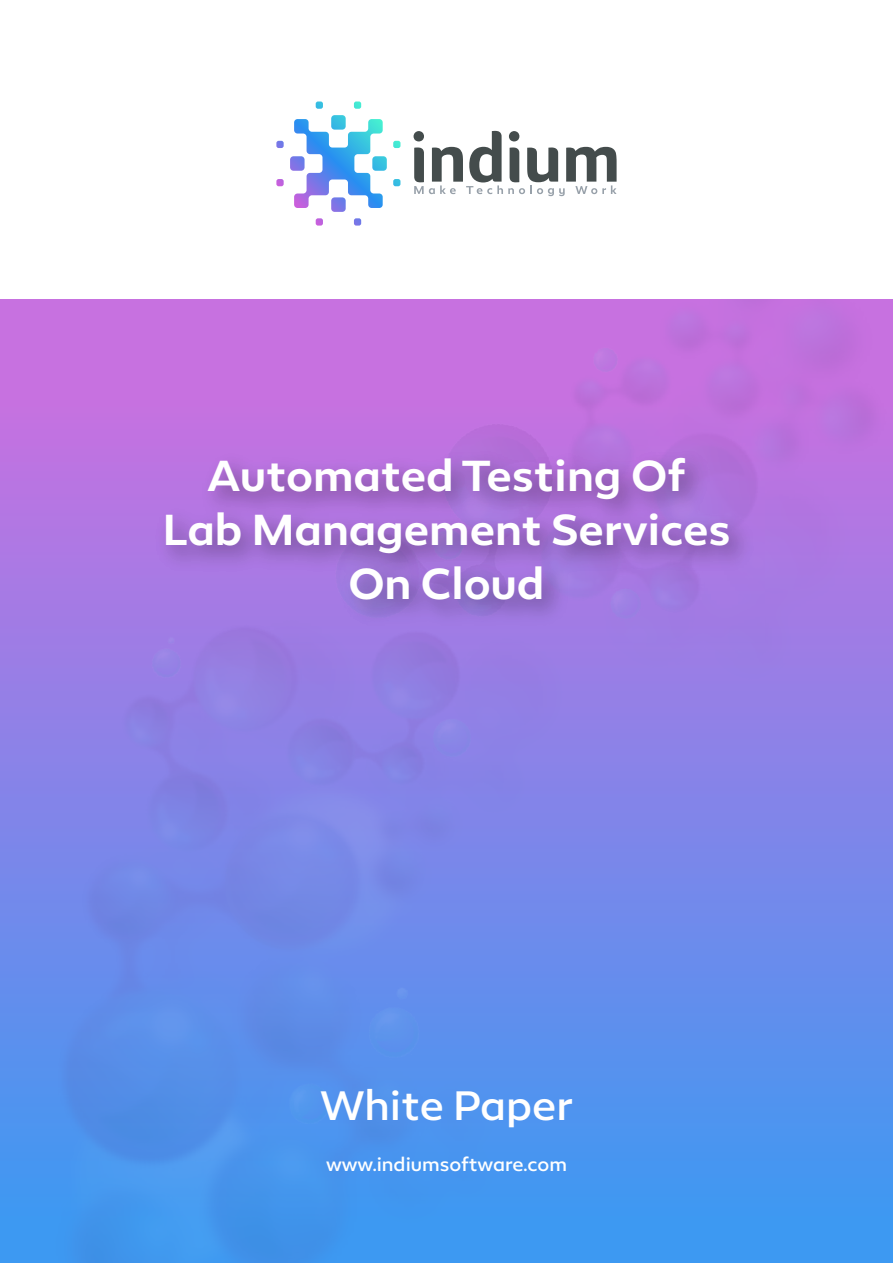
<style>
.page{position:relative;width:893px;height:1263px;background:#fff}
.page>*{position:absolute;margin:0;border:0;box-sizing:border-box;transform-origin:0 0}
.t1{font:600 45px/54px "Epura";color:#fff;text-align:center}
.t2{font:500 39px "Epura";color:#fff}
.t3{font:500 18px "Epura";color:#fff}
</style>
<div class="page">
<img style="left:0;top:103px;width:893px;height:1160px">
<svg style="left:354px;top:101px;width:7px;height:8px"></svg>
<svg style="left:316px;top:101px;width:7px;height:8px"></svg>
<svg style="left:354px;top:218px;width:7px;height:8px"></svg>
<svg style="left:316px;top:218px;width:7px;height:8px"></svg>
<svg style="left:393px;top:179px;width:7px;height:7px"></svg>
<svg style="left:393px;top:141px;width:7px;height:7px"></svg>
<svg style="left:276px;top:179px;width:8px;height:7px"></svg>
<svg style="left:276px;top:141px;width:8px;height:7px"></svg>
<svg style="left:290px;top:115px;width:97px;height:97px"></svg>
<svg style="left:413px;top:131px;width:204px;height:65px"></svg>
<img style="left:145px;top:436px;width:620px;height:207px">
<p class="t1" style="left:163px;top:447px;width:569px">Automated Testing Of<br>Lab Management Services<br>On Cloud</p>
<p class="t2" style="left:320px;top:1080px;width:254px">White Paper</p>
<p class="t3" style="left:326px;top:1153px;width:242px">www.indiumsoftware.com</p>
</div>
